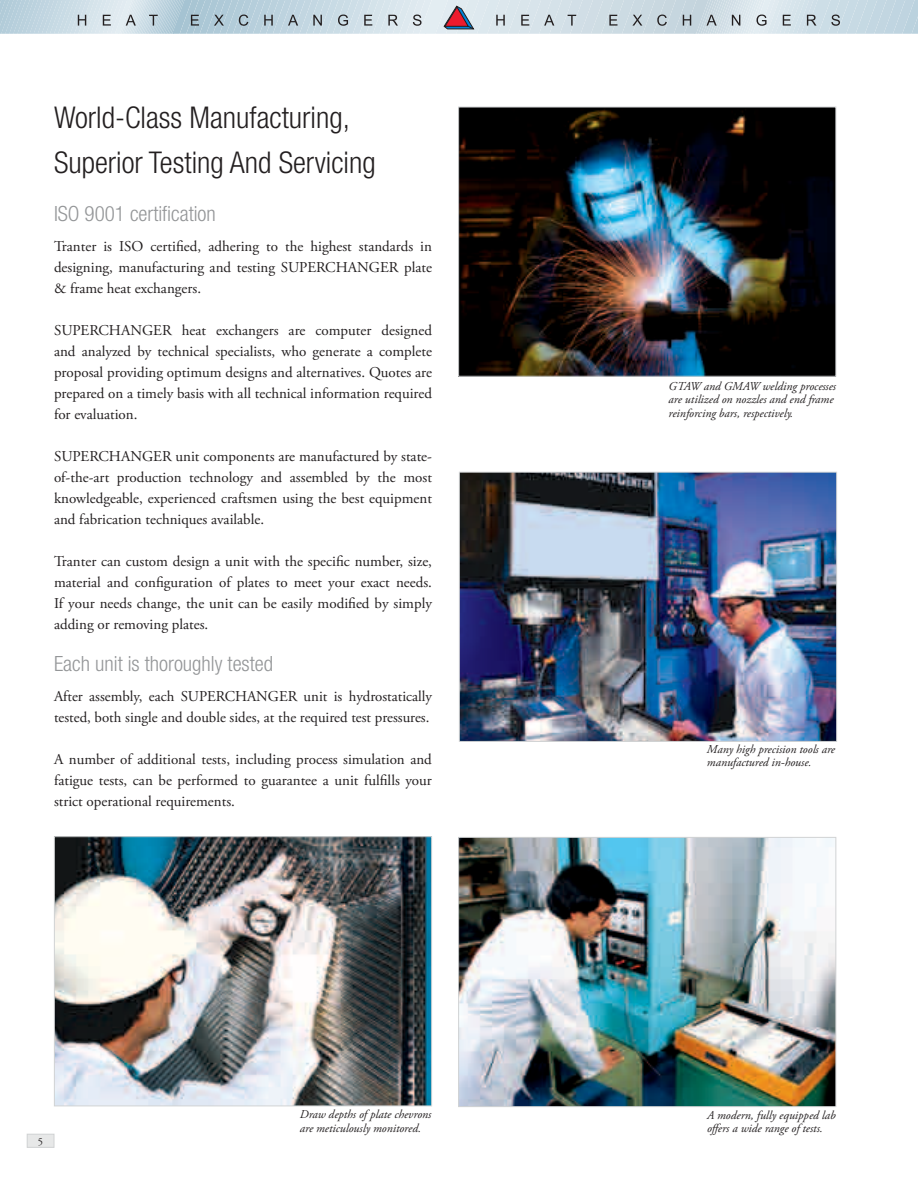
<style>
.page{position:relative;width:918px;height:1188px;background:#fff}
.page>*{position:absolute;margin:0;border:0;box-sizing:border-box;transform-origin:0 0}
.t1{font:300 condensed 30px/45px "Helvetica Neue LT Std";color:#231f20}
.t2{font:300 condensed 21px "Helvetica Neue LT Std";color:#949698}
.t3{font:15px/21px "Adobe Garamond Pro";color:#231f20;text-align:justify}
.t4{font:italic 12px/13.5px "Adobe Garamond Pro";color:#231f20}
.t5{font:10.5px "Adobe Garamond Pro";color:#231f20}
</style>
<div class="page">
<svg style="left:0;top:0;width:918px;height:34px;background:#c5d4dc"></svg>
<img style="left:460px;top:109px;width:374px;height:266px">
<div style="left:458px;top:107px;width:378px;height:270px;border:1px solid #d1d3d4"></div>
<img style="left:460px;top:839px;width:374px;height:266px">
<div style="left:458px;top:837px;width:378px;height:270px;border:1px solid #d1d3d4"></div>
<img style="left:461px;top:474px;width:374px;height:266px">
<div style="left:459px;top:472px;width:378px;height:270px;border:1px solid #d1d3d4"></div>
<img style="left:56px;top:838px;width:374px;height:266px">
<div style="left:54px;top:836px;width:378px;height:270px;border:1px solid #d1d3d4"></div>
<div style="left:27px;top:1134px;width:27px;height:13px;background:#e7e8e8"></div>
<div style="left:27px;top:1134px;width:27px;height:14px;border:1px solid #d1d3d4"></div>
<h1 class="t1" style="left:54px;top:95px;width:323px">World-Class Manufacturing,<br>Superior Testing And Servicing</h1>
<h2 class="t2" style="left:54px;top:202px;width:163px">ISO 9001 certification</h2>
<p class="t3" style="left:54px;top:236px;width:380px">Tranter is ISO certified, adhering to the highest standards in designing, manufacturing and testing SUPERCHANGER plate &amp; frame heat exchangers.</p>
<p class="t3" style="left:54px;top:320px;width:380px">SUPERCHANGER heat exchangers are computer designed and analyzed by technical specialists, who generate a complete proposal providing optimum designs and alternatives. Quotes are prepared on a timely basis with all technical information required for evaluation.</p>
<p class="t3" style="left:54px;top:446px;width:380px">SUPERCHANGER unit components are manufactured by state&shy;of-the-art production technology and assembled by the most knowledgeable, experienced craftsmen using the best equipment and fabrication techniques available.</p>
<p class="t3" style="left:54px;top:551px;width:380px">Tranter can custom design a unit with the specific number, size, material and configuration of plates to meet your exact needs.<br>If your needs change, the unit can be easily modified by simply adding or removing plates.</p>
<h2 class="t2" style="left:54px;top:652px;width:221px">Each unit is thoroughly tested</h2>
<p class="t3" style="left:54px;top:686px;width:379px">After assembly, each SUPERCHANGER unit is hydrostatically tested, both single and double sides, at the required test pressures.</p>
<p class="t3" style="left:54px;top:749px;width:379px">A number of additional tests, including process simulation and fatigue tests, can be performed to guarantee a unit fulfills your strict operational requirements.</p>
<p class="t5" style="left:38px;top:1135px;width:7px">5</p>
<p class="t4" style="left:300px;top:1108px;width:133px">Draw depths of plate chevrons are meticulously monitored.</p>
<p class="t4" style="left:669px;top:379px;width:169px">GTAW and GMAW welding processes are utilized on nozzles and end frame reinforcing bars, respectively.</p>
<p class="t4" style="left:707px;top:742px;width:130px">Many high precision tools are manufactured in-house.</p>
<p class="t4" style="left:707px;top:1108px;width:130px">A modern, fully equipped lab offers a wide range of tests.</p>
</div>
